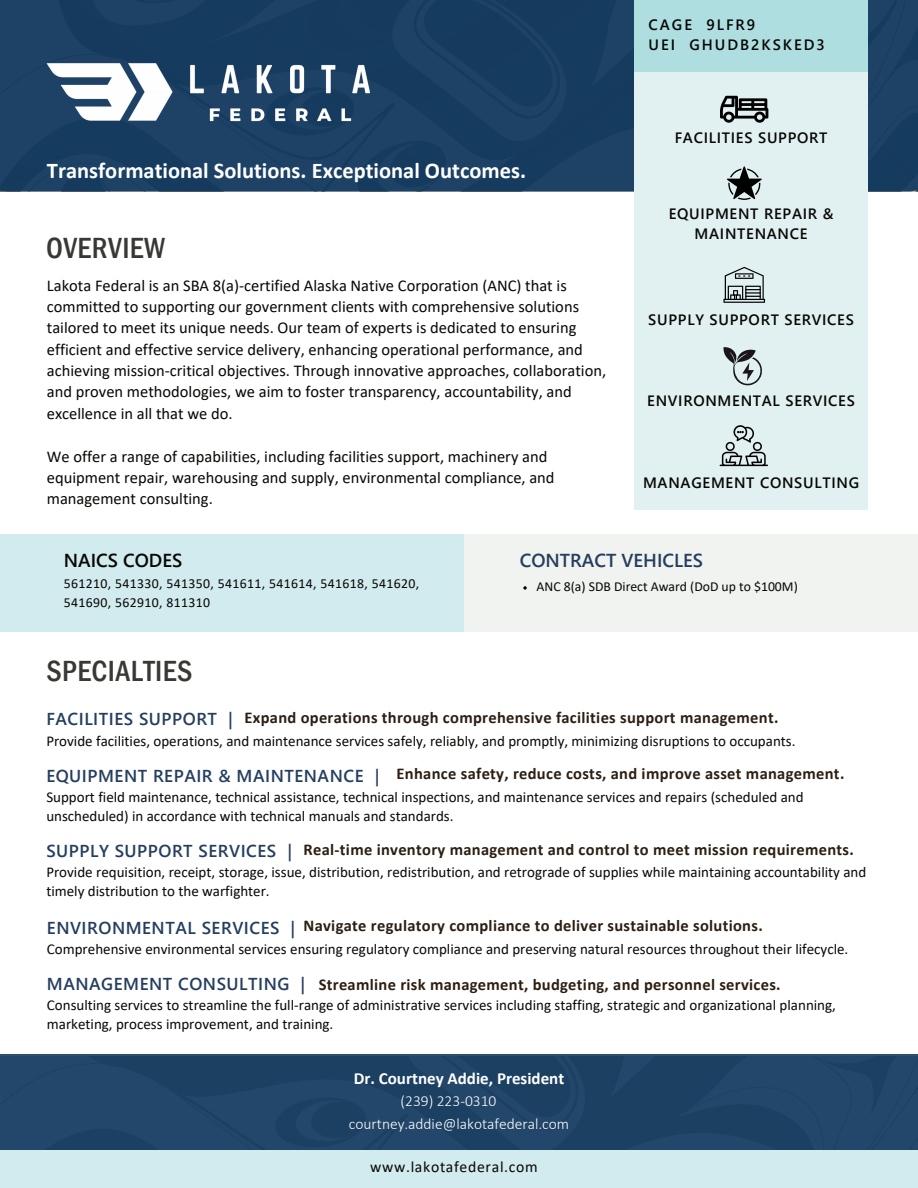
<style>
.page{position:relative;width:918px;height:1188px;background:#fff}
.page>*{position:absolute;margin:0;border:0;box-sizing:border-box;transform-origin:0 0}
.t1{font:500 condensed 30px "Franklin Gothic";letter-spacing:.015em;color:#373934}
.t2{font:700 22.5px "Calibri";color:#fff}
.t3{font:600 18.75px "Segoe UI";color:#243e5f}
.t4{font:600 18.75px "Segoe UI";color:#080704}
.t5{font:600 17.25px "Segoe UI";letter-spacing:.03em;color:#243e5f}
.t6{font:700 16.95px "Calibri";color:#fff}
.t7{font:16.5px/21.3px "Calibri";color:#080704}
.t8{font:700 16.5px "Calibri";letter-spacing:.02em;color:#2c1f12}
.t9{font:15.75px "Calibri";letter-spacing:.045em;color:#080704}
.t10{font:300 15.45px/22.5px "Calibri";color:#fff}
.t11{font:15px/19.2px "Calibri";color:#080704}
.t12{font:600 15px/20.2px "Segoe UI";letter-spacing:.045em;color:#080704;text-align:center}
.t13{font:600 15px/20.2px "Segoe UI";letter-spacing:.135em;color:#080704}
.t14{font:13.8px/19.2px "Calibri";letter-spacing:.025em;color:#080704}
.t15{font:13.8px "Calibri";color:#080704}
.s1{font-family:"Segoe UI";font-weight:600;font-size:17.25px;color:#243e5f}
</style>
<div class="page">
<div style="left:0;top:0;width:918px;height:191px;background:#153b5e"></div>
<div style="left:634px;top:29px;width:234px;height:481px;background:#e1f1f2"></div>
<div style="left:634px;top:0;width:234px;height:72px;background:#aedee0"></div>
<div style="left:0;top:1054px;width:918px;height:96px;background:#234769"></div>
<div style="left:0;top:1150px;width:918px;height:38px;background:#d1ebee"></div>
<div style="left:464px;top:534px;width:454px;height:97px;background:#f0f3ef"></div>
<div style="left:0;top:534px;width:464px;height:97px;background:#d1ebee"></div>
<img style="left:31px;top:36px;width:400px;height:98px">
<svg style="left:727px;top:166px;width:35px;height:34px"></svg>
<svg style="left:725px;top:267px;width:39px;height:32px"></svg>
<svg style="left:723px;top:299px;width:42px;height:4px"></svg>
<hr style="left:725px;top:300px;width:39px;height:2px;background:#000">
<svg style="left:720px;top:96px;width:48px;height:27px"></svg>
<svg style="left:723px;top:347px;width:39px;height:39px"></svg>
<svg style="left:720px;top:425px;width:48px;height:41px"></svg>
<svg style="left:523px;top:586px;width:4px;height:4px"></svg>
<p class="t13" style="left:649px;top:15px;width:178px">CAGE 9LFR9<br>UEI GHUDB2KSKED3</p>
<h2 class="t2" style="left:47px;top:154px;width:481px">Transformational Solutions. Exceptional Outcomes.</h2>
<h1 class="t1" style="left:46px;top:229px;width:121px">OVERVIEW</h1>
<p class="t7" style="left:47px;top:274px;width:561px">Lakota Federal is an SBA 8(a)-certified Alaska Native Corporation (ANC) that is committed to supporting our government clients with comprehensive solutions tailored to meet its unique needs. Our team of experts is dedicated to ensuring efficient and effective service delivery, enhancing operational performance, and achieving mission-critical objectives. Through innovative approaches, collaboration, and proven methodologies, we aim to foster transparency, accountability, and excellence in all that we do.</p>
<p class="t7" style="left:47px;top:445px;width:509px">We offer a range of capabilities, including facilities support, machinery and equipment repair, warehousing and supply, environmental compliance, and management consulting.</p>
<p class="t12" style="left:675px;top:128px;width:154px">FACILITIES SUPPORT</p>
<p class="t12" style="left:669px;top:204px;width:166px">EQUIPMENT REPAIR &amp;<br>MAINTENANCE</p>
<p class="t12" style="left:648px;top:309px;width:207px">SUPPLY SUPPORT SERVICES</p>
<p class="t12" style="left:647px;top:390px;width:209px">ENVIRONMENTAL SERVICES</p>
<p class="t12" style="left:643px;top:473px;width:218px">MANAGEMENT CONSULTING</p>
<p class="t4" style="left:64px;top:545px;width:120px">NAICS CODES</p>
<p class="t14" style="left:64px;top:574px;width:357px">561210, 541330, 541350, 541611, 541614, 541618, 541620,<br>541690, 562910, 811310</p>
<h1 class="t1" style="left:46px;top:651px;width:148px">SPECIALTIES</h1>
<p class="t3" style="left:520px;top:545px;width:185px">CONTRACT VEHICLES</p>
<p class="t15" style="left:537px;top:577px;width:263px">ANC 8(a) SDB Direct Award (DoD up to $100M)</p>
<p class="t8" style="left:46px;top:706px;width:734px"><span class="s1">FACILITIES SUPPORT |</span> Expand operations through comprehensive facilities support management.</p>
<p class="t11" style="left:46px;top:731px;width:751px">Provide facilities, operations, and maintenance services safely, reliably, and promptly, minimizing disruptions to occupants.</p>
<p class="t5" style="left:46px;top:762px;width:335px">EQUIPMENT REPAIR &amp; MAINTENANCE |</p>
<p class="t8" style="left:397px;top:762px;width:449px">Enhance safety, reduce costs, and improve asset management.</p>
<p class="t11" style="left:46px;top:787px;width:759px">Support field maintenance, technical assistance, technical inspections, and maintenance services and repairs (scheduled and unscheduled) in accordance with technical manuals and standards.</p>
<p class="t8" style="left:304px;top:838px;width:552px">Real-time inventory management and control to meet mission requirements.</p>
<p class="t11" style="left:46px;top:862px;width:822px">Provide requisition, receipt, storage, issue, distribution, redistribution, and retrograde of supplies while maintaining accountability and timely distribution to the warfighter.</p>
<p class="t5" style="left:46px;top:837px;width:247px">SUPPLY SUPPORT SERVICES |</p>
<p class="t8" style="left:47px;top:914px;width:717px"><span class="s1">ENVIRONMENTAL SERVICES |</span> Navigate regulatory compliance to deliver sustainable solutions.</p>
<p class="t11" style="left:47px;top:939px;width:803px">Comprehensive environmental services ensuring regulatory compliance and preserving natural resources throughout their lifecycle.</p>
<p class="t8" style="left:47px;top:973px;width:735px"><span class="s1">MANAGEMENT CONSULTING |</span> Streamline risk management, budgeting, and personnel services.</p>
<p class="t11" style="left:47px;top:995px;width:791px">Consulting services to streamline the full-range of administrative services including staffing, strategic and organizational planning, marketing, process improvement, and training.</p>
<p class="t6" style="left:354px;top:1066px;width:212px">Dr. Courtney Addie, President</p>
<p class="t10" style="left:349px;top:1090px;width:222px;text-indent:52px">(239) 223-0310 courtney.addie@lakotafederal.com</p>
<p class="t9" style="left:370px;top:1156px;width:169px">www.lakotafederal.com</p>
</div>
